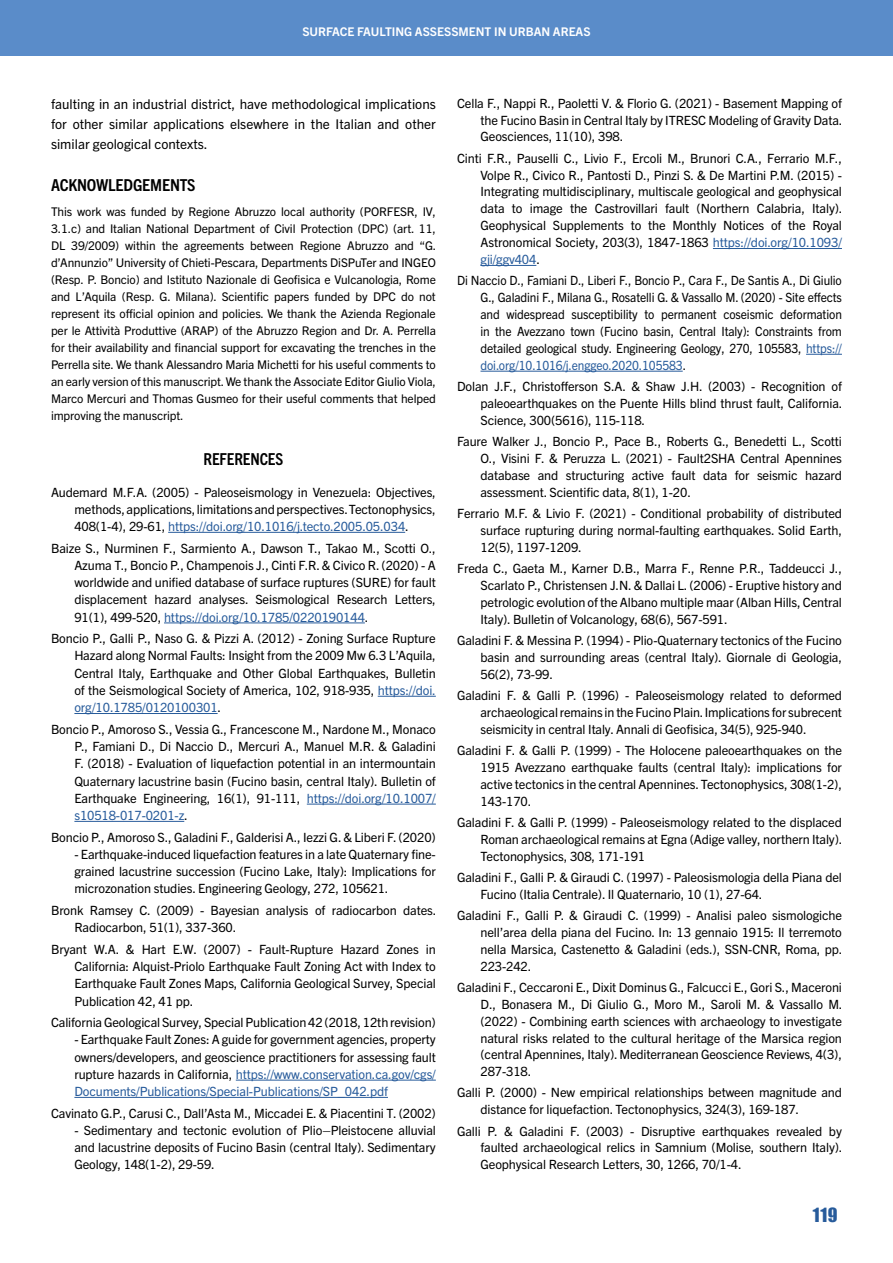
<style>
.page{position:relative;width:893px;height:1263px;background:#fff}
.page>*{position:absolute;margin:0;border:0;box-sizing:border-box;transform-origin:0 0}
.t1{font:18px "Impact";color:#275b9b}
.t2{font:700 condensed 16.5px "Trade Gothic Next LT Pro";letter-spacing:-.01em;color:#000;scale:1.06 1}
.t3{font:700 condensed 16.5px "Trade Gothic Next LT Pro";letter-spacing:-.01em;color:#000}
.t4{font:13.5px/19.6px "Trade Gothic Next LT Pro";color:#000;text-align:justify}
.t5{font:12.75px/17px "Trade Gothic Next LT Pro";letter-spacing:-.01em;color:#000;text-align:justify}
.t6{font:12.75px/17px "Trade Gothic Next LT Pro";letter-spacing:-.01em;color:#000;text-align:justify;scale:.94 1}
.t7{font:12px/17px "Trade Gothic Next LT Pro";letter-spacing:-.01em;color:#000;text-align:justify}
.t8{font:700 12px "Trade Gothic Next LT Pro";color:#fff}
.s1{color:#275b9b}
</style>
<div class="page">
<div style="left:0;top:0;width:893px;height:55px;background:#5a8cc9"></div>
<hr style="left:168px;top:532px;width:237px;height:1px;background:#275b9b">
<hr style="left:164px;top:623px;width:201px;height:1px;background:#275b9b">
<hr style="left:378px;top:696px;width:58px;height:1px;background:#275b9b">
<hr style="left:74px;top:713px;width:144px;height:1px;background:#275b9b">
<hr style="left:307px;top:804px;width:129px;height:1px;background:#275b9b">
<hr style="left:74px;top:821px;width:110px;height:1px;background:#275b9b">
<hr style="left:236px;top:1080px;width:200px;height:1px;background:#275b9b">
<hr style="left:74px;top:1097px;width:314px;height:1px;background:#275b9b">
<hr style="left:713px;top:248px;width:129px;height:1px;background:#275b9b">
<hr style="left:480px;top:265px;width:56px;height:1px;background:#275b9b">
<hr style="left:806px;top:354px;width:36px;height:1px;background:#275b9b">
<hr style="left:480px;top:371px;width:203px;height:1px;background:#275b9b">
<p class="t8" style="left:302px;top:23px;width:290px">SURFACE FAULTING ASSESSMENT IN URBAN AREAS</p>
<p class="t4" style="left:51px;top:94px;width:386px">faulting in an industrial district, have methodological implications for other similar applications elsewhere in the Italian and other similar geological contexts.</p>
<p class="t2" style="left:51px;top:173px;width:138px">ACKNOWLEDGEMENTS</p>
<p class="t7" style="left:51px;top:202px;width:387px">This work was funded by Regione Abruzzo local authority (PORFESR, IV, 3.1.c) and Italian National Department of Civil Protection (DPC) (art. 11, DL 39/2009) within the agreements between Regione Abruzzo and “G. d’Annunzio” University of Chieti-Pescara, Departments DiSPuTer and INGEO (Resp. P. Boncio) and Istituto Nazionale di Geofisica e Vulcanologia, Rome and L’Aquila (Resp. G. Milana). Scientific papers funded by DPC do not represent its official opinion and policies. We thank the Azienda Regionale per le Attività Produttive (ARAP) of the Abruzzo Region and Dr. A. Perrella for their availability and financial support for excavating the trenches in the Perrella site. We thank Alessandro Maria Michetti for his useful comments to an early version of this manuscript. We thank the Associate Editor Giulio Viola, Marco Mercuri and Thomas Gusmeo for their useful comments that helped improving the manuscript.</p>
<p class="t3" style="left:204px;top:448px;width:81px">REFERENCES</p>
<p class="t5" style="left:74px;top:482px;width:363px;text-indent:-23px">Audemard M.F.A. (2005) - Paleoseismology in Venezuela: Objectives, methods, applications, limitations and perspectives. Tectonophysics, 408(1-4), 29-61, <span class="s1">https://doi.org/10.1016/j.tecto.2005.05.034</span>.</p>
<p class="t5" style="left:74px;top:538px;width:363px;text-indent:-23px">Baize S., Nurminen F., Sarmiento A., Dawson T., Takao M., Scotti O., Azuma T., Boncio P., Champenois J., Cinti F.R. &amp; Civico R. (2020) - A worldwide and unified database of surface ruptures (SURE) for fault displacement hazard analyses. Seismological Research Letters, 91(1), 499-520, <span class="s1">https://doi.org/10.1785/0220190144</span>.</p>
<p class="t5" style="left:74px;top:629px;width:363px;text-indent:-23px">Boncio P., Galli P., Naso G. &amp; Pizzi A. (2012) - Zoning Surface Rupture Hazard along Normal Faults: Insight from the 2009 Mw 6.3 L’Aquila, Central Italy, Earthquake and Other Global Earthquakes, Bulletin of the Seismological Society of America, 102, 918-935, <span class="s1">https://doi. org/10.1785/0120100301</span>.</p>
<p class="t5" style="left:74px;top:720px;width:363px;text-indent:-23px">Boncio P., Amoroso S., Vessia G., Francescone M., Nardone M., Monaco P., Famiani D., Di Naccio D., Mercuri A., Manuel M.R. &amp; Galadini F. (2018) - Evaluation of liquefaction potential in an intermountain Quaternary lacustrine basin (Fucino basin, central Italy). Bulletin of Earthquake Engineering, 16(1), 91-111, <span class="s1">https://doi.org/10.1007/ s10518-017-0201-z</span>.</p>
<p class="t5" style="left:51px;top:828px;width:386px">Boncio P., Amoroso S., Galadini F., Galderisi A., Iezzi G. &amp; Liberi F. (2020)</p>
<p class="t5" style="left:74px;top:845px;width:363px">- Earthquake-induced liquefaction features in a late Quaternary fine&shy;grained lacustrine succession (Fucino Lake, Italy): Implications for microzonation studies. Engineering Geology, 272, 105621.</p>
<p class="t5" style="left:74px;top:901px;width:363px;text-indent:-23px">Bronk Ramsey C. (2009) - Bayesian analysis of radiocarbon dates.<br>Radiocarbon, 51(1), 337-360.</p>
<p class="t5" style="left:74px;top:939px;width:363px;text-indent:-23px">Bryant W.A. &amp; Hart E.W. (2007) - Fault-Rupture Hazard Zones in California: Alquist-Priolo Earthquake Fault Zoning Act with Index to Earthquake Fault Zones Maps, California Geological Survey, Special Publication 42, 41 pp.</p>
<p class="t5" style="left:51px;top:1013px;width:386px">California Geological Survey, Special Publication 42 (2018, 12th revision)</p>
<p class="t5" style="left:74px;top:1030px;width:363px">- Earthquake Fault Zones: A guide for government agencies, property owners/developers, and geoscience practitioners for assessing fault rupture hazards in California, <span class="s1">https://www.conservation.ca.gov/cgs/ Documents/Publications/Special-Publications/SP_042.pdf</span></p>
<p class="t5" style="left:51px;top:1104px;width:386px">Cavinato G.P., Carusi C., Dall’Asta M., Miccadei E. &amp; Piacentini T. (2002)</p>
<p class="t5" style="left:74px;top:1121px;width:363px">- Sedimentary and tectonic evolution of Plio–Pleistocene alluvial and lacustrine deposits of Fucino Basin (central Italy). Sedimentary Geology, 148(1-2), 29-59.</p>
<p class="t5" style="left:480px;top:94px;width:363px;text-indent:-23px">Cella F., Nappi R., Paoletti V. &amp; Florio G. (2021) - Basement Mapping of the Fucino Basin in Central Italy by ITRESC Modeling of Gravity Data.<br>Geosciences, 11(10), 398.</p>
<p class="t5" style="left:480px;top:149px;width:363px;text-indent:-23px">Cinti F.R., Pauselli C., Livio F., Ercoli M., Brunori C.A., Ferrario M.F., Volpe R., Civico R., Pantosti D., Pinzi S. &amp; De Martini P.M. (2015) - Integrating multidisciplinary, multiscale geological and geophysical data to image the Castrovillari fault (Northern Calabria, Italy).<br>Geophysical Supplements to the Monthly Notices of the Royal Astronomical Society, 203(3), 1847-1863 <span class="s1">https://doi.org/10.1093/ gji/ggv404</span>.</p>
<p class="t6" style="left:480px;top:271px;width:386px;text-indent:-23px">Di Naccio D., Famiani D., Liberi F., Boncio P., Cara F., De Santis A., Di Giulio G., Galadini F., Milana G., Rosatelli G. &amp; Vassallo M. (2020) - Site effects and widespread susceptibility to permanent coseismic deformation in the Avezzano town (Fucino basin, Central Italy): Constraints from detailed geological study. Engineering Geology, 270, 105583, <span class="s1">https:// doi.org/10.1016/j.enggeo.2020.105583</span>.</p>
<p class="t5" style="left:480px;top:377px;width:363px;text-indent:-23px">Dolan J.F., Christofferson S.A. &amp; Shaw J.H. (2003) - Recognition of paleoearthquakes on the Puente Hills blind thrust fault, California.<br>Science, 300(5616), 115-118.</p>
<p class="t5" style="left:480px;top:432px;width:363px;text-indent:-23px">Faure Walker J., Boncio P., Pace B., Roberts G., Benedetti L., Scotti O., Visini F. &amp; Peruzza L. (2021) - Fault2SHA Central Apennines database and structuring active fault data for seismic hazard assessment. Scientific data, 8(1), 1-20.</p>
<p class="t5" style="left:480px;top:504px;width:363px;text-indent:-23px">Ferrario M.F. &amp; Livio F. (2021) - Conditional probability of distributed surface rupturing during normal-faulting earthquakes. Solid Earth, 12(5), 1197-1209.</p>
<p class="t5" style="left:480px;top:559px;width:363px;text-indent:-23px">Freda C., Gaeta M., Karner D.B., Marra F., Renne P.R., Taddeucci J., Scarlato P., Christensen J.N. &amp; Dallai L. (2006) - Eruptive history and petrologic evolution of the Albano multiple maar (Alban Hills, Central Italy). Bulletin of Volcanology, 68(6), 567-591.</p>
<p class="t5" style="left:480px;top:631px;width:363px;text-indent:-23px">Galadini F. &amp; Messina P. (1994) - Plio-Quaternary tectonics of the Fucino basin and surrounding areas (central Italy). Giornale di Geologia, 56(2), 73-99.</p>
<p class="t5" style="left:480px;top:686px;width:363px;text-indent:-23px">Galadini F. &amp; Galli P. (1996) - Paleoseismology related to deformed archaeological remains in the Fucino Plain. Implications for subrecent seismicity in central Italy. Annali di Geofisica, 34(5), 925-940.</p>
<p class="t5" style="left:480px;top:741px;width:363px;text-indent:-23px">Galadini F. &amp; Galli P. (1999) - The Holocene paleoearthquakes on the 1915 Avezzano earthquake faults (central Italy): implications for active tectonics in the central Apennines. Tectonophysics, 308(1-2), 143-170.</p>
<p class="t5" style="left:480px;top:813px;width:363px;text-indent:-23px">Galadini F. &amp; Galli P. (1999) - Paleoseismology related to the displaced Roman archaeological remains at Egna (Adige valley, northern Italy).<br>Tectonophysics, 308, 171-191</p>
<p class="t5" style="left:480px;top:868px;width:363px;text-indent:-23px">Galadini F., Galli P. &amp; Giraudi C. (1997) - Paleosismologia della Piana del<br>Fucino (Italia Centrale). Il Quaternario, 10 (1), 27-64.</p>
<p class="t5" style="left:480px;top:906px;width:363px;text-indent:-23px">Galadini F., Galli P. &amp; Giraudi C. (1999) - Analisi paleo sismologiche nell’area della piana del Fucino. In: 13 gennaio 1915: Il terremoto nella Marsica, Castenetto &amp; Galadini (eds.), SSN-CNR, Roma, pp.<br>223-242.</p>
<p class="t5" style="left:480px;top:978px;width:363px;text-indent:-23px">Galadini F., Ceccaroni E., Dixit Dominus G., Falcucci E., Gori S., Maceroni D., Bonasera M., Di Giulio G., Moro M., Saroli M. &amp; Vassallo M. (2022) - Combining earth sciences with archaeology to investigate natural risks related to the cultural heritage of the Marsica region (central Apennines, Italy). Mediterranean Geoscience Reviews, 4(3), 287-318.</p>
<p class="t5" style="left:480px;top:1083px;width:363px;text-indent:-23px">Galli P. (2000) - New empirical relationships between magnitude and distance for liquefaction. Tectonophysics, 324(3), 169-187.</p>
<p class="t5" style="left:480px;top:1121px;width:363px;text-indent:-23px">Galli P. &amp; Galadini F. (2003) - Disruptive earthquakes revealed by faulted archaeological relics in Samnium (Molise, southern Italy).<br>Geophysical Research Letters, 30, 1266, 70/1-4.</p>
<h1 class="t1" style="left:813px;top:1201px;width:26px">119</h1>
</div>
